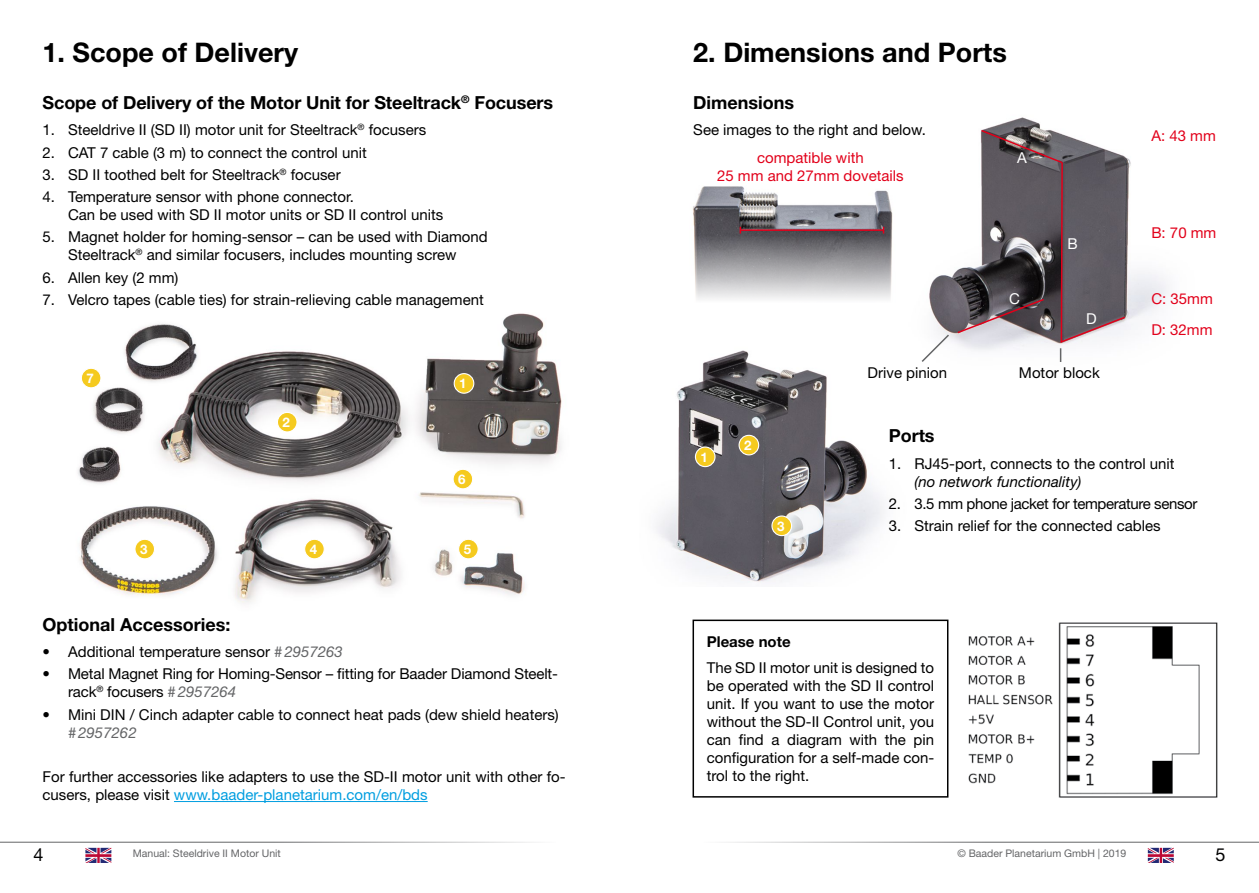
<style>
.page{position:relative;width:1259px;height:893px;background:#fff}
.page>*{position:absolute;margin:0;border:0;box-sizing:border-box;transform-origin:0 0}
.t1{font:700 27px "Helvetica Neue LT Std";color:#000}
.t2{font:700 18px "Helvetica Neue LT Std";letter-spacing:-.005em;color:#000}
.t3{font:18px "Helvetica Neue LT Std";color:#000}
.t4{font:15px/18px "Helvetica Neue LT Std";color:#000}
.t5{font:15px/18px "Helvetica Neue LT Std";color:#e2001a;text-align:center}
.t6{font:15px "Helvetica Neue LT Std";letter-spacing:-.025em;color:#000}
.t7{font:italic 15px "Helvetica Neue LT Std";color:#000}
.t8{font:700 15px "Helvetica Neue LT Std";color:#000}
.t9{font:italic 15px "Helvetica Neue LT Std";color:#646567}
.t10{font:15px "Helvetica Neue LT Std";color:#fff}
.t11{font:700 13.35px "Helvetica Neue LT Std";color:#fff}
.t12{font:10.5px "Helvetica Neue LT Std";color:#646567}
.s1{font-style:italic;color:#646567}
.s2{color:#009ee0}
</style>
<div class="page">
<hr style="left:0;top:842px;width:556px;height:1px;background:#646567">
<hr style="left:703px;top:842px;width:556px;height:1px;background:#646567">
<svg style="left:85px;top:848px;width:26px;height:15px"></svg>
<svg style="left:1147px;top:848px;width:26px;height:15px"></svg>
<img style="left:929px;top:117px;width:239px;height:226px">
<img style="left:656px;top:350px;width:228px;height:233px">
<img style="left:692px;top:186px;width:201px;height:113px">
<hr style="left:174px;top:801px;width:254px;height:1px;background:#009ee0">
<div style="left:692px;top:620px;width:256px;height:178px;border:2px solid #000"></div>
<div style="left:695px;top:447px;width:20px;height:20px;background:#f5ca1f;border-radius:50%"></div>
<div style="left:695px;top:446px;width:20px;height:21px;border:1px solid #fff;border-radius:50%"></div>
<div style="left:739px;top:435px;width:19px;height:20px;background:#f5ca1f;border-radius:50%"></div>
<div style="left:738px;top:435px;width:21px;height:20px;border:1px solid #fff;border-radius:50%"></div>
<div style="left:772px;top:516px;width:19px;height:20px;background:#f5ca1f;border-radius:50%"></div>
<div style="left:771px;top:515px;width:21px;height:21px;border:1px solid #fff;border-radius:50%"></div>
<hr style="left:740px;top:229px;width:143px;height:2px;background:#e2001a">
<svg style="left:739px;top:227px;width:2px;height:7px"></svg>
<svg style="left:882px;top:227px;width:2px;height:7px"></svg>
<img style="left:968px;top:622px;width:250px;height:176px">
<svg style="left:921px;top:333px;width:29px;height:29px"></svg>
<svg style="left:956px;top:129px;width:170px;height:233px"></svg>
<img style="left:78px;top:313px;width:484px;height:290px">
<div style="left:454px;top:374px;width:20px;height:19px;background:#f5ca1f;border-radius:50%"></div>
<div style="left:454px;top:373px;width:20px;height:21px;border:1px solid #fff;border-radius:50%"></div>
<div style="left:277px;top:412px;width:20px;height:20px;background:#f5ca1f;border-radius:50%"></div>
<div style="left:277px;top:412px;width:20px;height:20px;border:1px solid #fff;border-radius:50%"></div>
<div style="left:81px;top:368px;width:20px;height:20px;background:#f5ca1f;border-radius:50%"></div>
<div style="left:81px;top:368px;width:20px;height:20px;border:1px solid #fff;border-radius:50%"></div>
<div style="left:135px;top:539px;width:19px;height:20px;background:#f5ca1f;border-radius:50%"></div>
<div style="left:134px;top:539px;width:21px;height:20px;border:1px solid #fff;border-radius:50%"></div>
<div style="left:305px;top:539px;width:19px;height:20px;background:#f5ca1f;border-radius:50%"></div>
<div style="left:304px;top:539px;width:21px;height:20px;border:1px solid #fff;border-radius:50%"></div>
<div style="left:458px;top:539px;width:20px;height:20px;background:#f5ca1f;border-radius:50%"></div>
<div style="left:458px;top:539px;width:21px;height:20px;border:1px solid #fff;border-radius:50%"></div>
<div style="left:453px;top:469px;width:20px;height:20px;background:#f5ca1f;border-radius:50%"></div>
<div style="left:452px;top:469px;width:21px;height:20px;border:1px solid #fff;border-radius:50%"></div>
<h1 class="t1" style="left:43px;top:35px;width:257px">1. Scope of Delivery</h1>
<p class="t2" style="left:43px;top:91px;width:512px">Scope of Delivery of the Motor Unit for Steeltrack<sup>®</sup> Focusers</p>
<p class="t4" style="left:43px;top:121px;width:385px">1. Steeldrive II (SD II) motor unit for Steeltrack<sup>®</sup> focusers</p>
<p class="t4" style="left:43px;top:143px;width:326px">2. CAT 7 cable (3 m) to connect the control unit</p>
<p class="t4" style="left:43px;top:165px;width:300px">3. SD II toothed belt for Steeltrack<sup>®</sup> focuser</p>
<p class="t4" style="left:68px;top:188px;width:377px;text-indent:-26px">4. Temperature sensor with phone connector.<br>Can be used with SD II motor units or SD II control units</p>
<p class="t4" style="left:43px;top:228px;width:447px;text-align:center">5. Magnet holder for homing-sensor – can be used with Diamond<br>Steeltrack<sup>®</sup> and similar focusers, includes mounting screw</p>
<p class="t4" style="left:43px;top:268px;width:137px">6. Allen key (2 mm)</p>
<p class="t4" style="left:43px;top:290px;width:443px">7. Velcro tapes (cable ties) for strain-relieving cable management</p>
<p class="t11" style="left:86px;top:370px;width:9px">7</p>
<p class="t11" style="left:282px;top:414px;width:9px">2</p>
<p class="t11" style="left:459px;top:375px;width:9px">1</p>
<p class="t11" style="left:458px;top:471px;width:9px">6</p>
<p class="t11" style="left:140px;top:541px;width:9px">3</p>
<p class="t11" style="left:310px;top:541px;width:9px">4</p>
<p class="t11" style="left:464px;top:541px;width:9px">5</p>
<p class="t2" style="left:43px;top:613px;width:189px">Optional Accessories:</p>
<p class="t4" style="left:43px;top:642px;width:302px">• Additional temperature sensor <span class="s1">#2957263</span></p>
<p class="t4" style="left:68px;top:665px;width:491px;text-indent:-26px">• Metal Magnet Ring for Homing-Sensor – fitting for Baader Diamond Steelt&shy;rack<sup>®</sup> focusers <span class="s1">#2957264</span></p>
<p class="t4" style="left:43px;top:705px;width:518px">• Mini DIN / Cinch adapter cable to connect heat pads (dew shield heaters)</p>
<p class="t9" style="left:68px;top:723px;width:70px">#2957262</p>
<p class="t4" style="left:43px;top:767px;width:524px">For further accessories like adapters to use the SD-II motor unit with other fo&shy;cusers, please visit <span class="s2">www.baader-planetarium.com/en/bds</span></p>
<h1 class="t1" style="left:693px;top:35px;width:315px">2. Dimensions and Ports</h1>
<p class="t2" style="left:693px;top:91px;width:102px">Dimensions</p>
<p class="t4" style="left:693px;top:121px;width:234px">See images to the right and below.</p>
<p class="t5" style="left:717px;top:148px;width:188px">compatible with<br>25 mm and 27mm dovetails</p>
<p class="t10" style="left:1017px;top:149px;width:11px">A</p>
<p class="t10" style="left:1009px;top:290px;width:12px">C</p>
<p class="t10" style="left:1067px;top:234px;width:12px">B</p>
<p class="t10" style="left:1086px;top:310px;width:12px">D</p>
<p class="t4" style="left:867px;top:364px;width:81px">Drive pinion</p>
<p class="t4" style="left:1019px;top:364px;width:82px">Motor block</p>
<p class="t5" style="left:1151px;top:126px;width:66px">A: 43 mm</p>
<p class="t5" style="left:1151px;top:223px;width:67px">B: 70 mm</p>
<p class="t5" style="left:1151px;top:290px;width:63px">C: 35mm</p>
<p class="t5" style="left:1151px;top:321px;width:63px">D: 32mm</p>
<p class="t11" style="left:700px;top:449px;width:9px">1</p>
<p class="t11" style="left:744px;top:437px;width:9px">2</p>
<p class="t11" style="left:777px;top:518px;width:9px">3</p>
<p class="t2" style="left:889px;top:425px;width:47px">Ports</p>
<p class="t4" style="left:889px;top:454px;width:287px">1. RJ45-port, connects to the control unit</p>
<p class="t7" style="left:914px;top:472px;width:168px">(no network functionality)</p>
<p class="t6" style="left:889px;top:495px;width:310px">2. 3.5 mm phone jacket for temperature sensor</p>
<p class="t4" style="left:889px;top:517px;width:273px">3. Strain relief for the connected cables</p>
<p class="t8" style="left:707px;top:632px;width:85px">Please note</p>
<p class="t4" style="left:707px;top:659px;width:229px;text-align:justify">The SD II motor unit is designed to be operated with the SD II control unit. If you want to use the motor without the SD-II Control unit, you can find a diagram with the pin configuration for a self-made con&shy;trol to the right.</p>
<p class="t3" style="left:33px;top:843px;width:12px">4</p>
<p class="t12" style="left:133px;top:847px;width:150px">Manual: Steeldrive II Motor Unit</p>
<p class="t12" style="left:957px;top:847px;width:171px">© Baader Planetarium GmbH | 2019</p>
<p class="t3" style="left:1215px;top:843px;width:12px">5</p>
</div>
